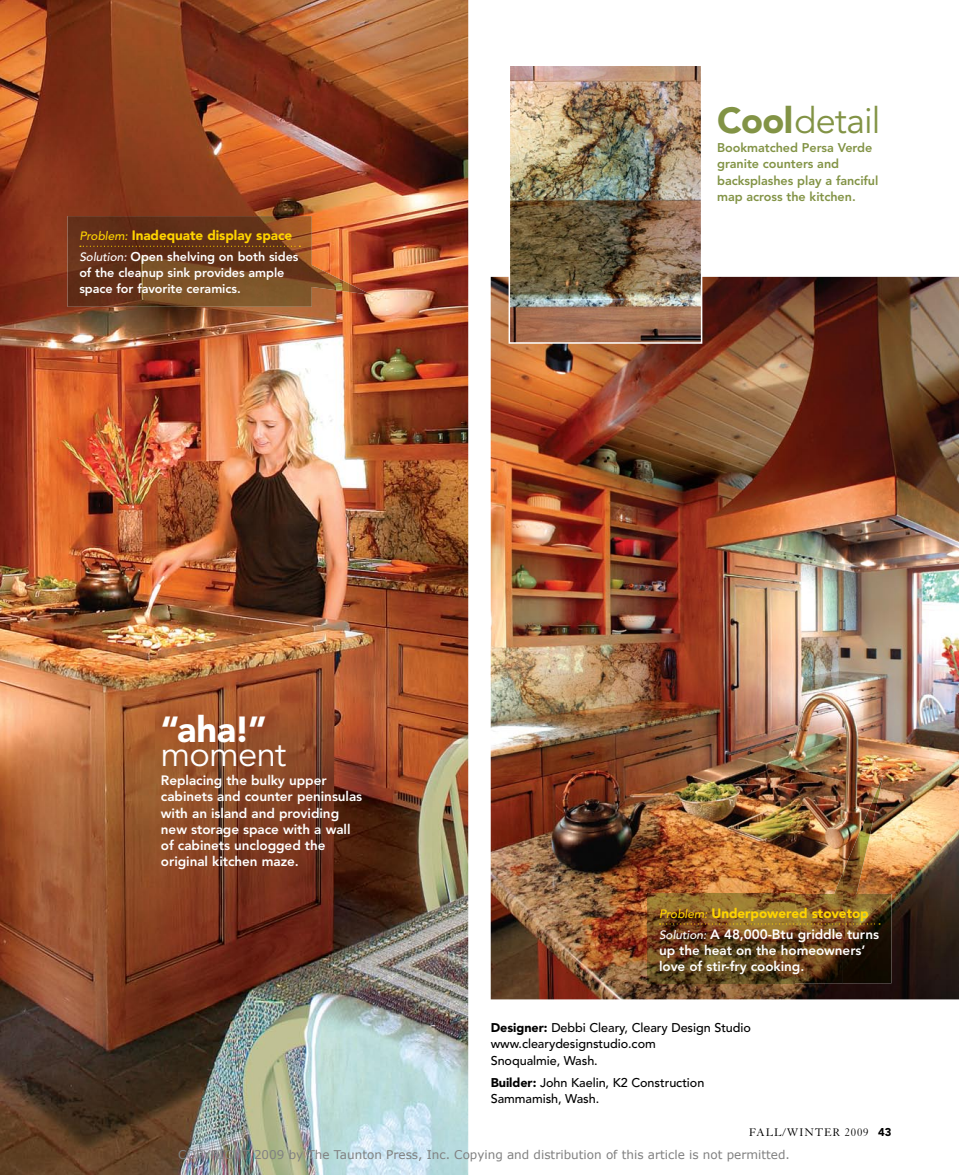
<style>
.page{position:relative;width:959px;height:1175px;background:#fff}
.page>*{position:absolute;margin:0;border:0;box-sizing:border-box;transform-origin:0 0}
.t1{font:36px "Avenir LT Std";letter-spacing:-.025em;color:#829345}
.t2{font:900 36px "Avenir LT Std";color:#fff}
.t3{font:34.5px "Avenir LT Std";letter-spacing:-.02em;color:#fff}
.t4{font:800 13.5px/16.2px "Avenir LT Std";letter-spacing:-.005em;color:#fff}
.t5{font:900 13.5px "Avenir LT Std";letter-spacing:-.005em;color:#ffd400}
.t6{font:500 12.6px/16.2px "Avenir LT Std";letter-spacing:-.005em;color:#000}
.t7{font:800 12.6px/16.2px "Avenir LT Std";letter-spacing:-.005em;color:#fff}
.t8{font:800 12.6px/16.2px "Avenir LT Std";letter-spacing:-.005em;color:#829345}
.t9{font:12px "Verdana";color:#808080}
.t10{font:12px "Granjon LT Std";letter-spacing:.07em;color:#000}
.s1{font-weight:500;font-style:italic;font-size:12px}
.s2{font-weight:900}
.s3{font-weight:500;font-style:italic;font-size:12px;color:#ffd400}
.s4{font-weight:900;color:#ffd400}
.s5{font-family:"Avenir LT Std";font-weight:900;font-size:11.25px}
</style>
<div class="page">
<img style="left:490px;top:277px;width:468px;height:722px">
<img style="left:0;top:0;width:468px;height:1174px">
<img style="left:511px;top:67px;width:188px;height:274px">
<div style="left:508px;top:64px;width:194px;height:280px;border:2px solid #fff"></div>
<img style="left:842px;top:774px;width:49px;height:209px">
<img style="left:793px;top:872px;width:50px;height:111px">
<img style="left:647px;top:894px;width:147px;height:89px">
<img style="left:68px;top:216px;width:303px;height:91px">
<svg style="left:659px;top:923px;width:221px;height:1px"></svg>
<svg style="left:80px;top:246px;width:220px;height:1px"></svg>
<p class="t5" style="left:79px;top:227px;width:214px"><span class="s1">Problem:</span> Inadequate display space</p>
<p class="t7" style="left:79px;top:248px;width:221px"><span class="s1">Solution:</span> Open shelving on both sides of the cleanup sink provides ample space for favorite ceramics.</p>
<h1 class="t1" style="left:717px;top:100px;width:165px"><span class="s2">Cool</span>detail</h1>
<p class="t8" style="left:717px;top:140px;width:163px">Bookmatched Persa Verde granite counters and backsplashes play a fanciful map across the kitchen.</p>
<h1 class="t2" style="left:161px;top:707px;width:107px">“aha!”</h1>
<h2 class="t3" style="left:161px;top:734px;width:127px">moment</h2>
<p class="t4" style="left:161px;top:772px;width:203px">Replacing the bulky upper cabinets and counter peninsulas with an island and providing new storage space with a wall of cabinets unclogged the original kitchen maze.</p>
<p class="t4" style="left:659px;top:903px;width:221px;line-height:20.7px"><span class="s3">Problem:</span> <span class="s4">Underpowered stovetop<br></span><span class="s1">Solution:</span> A 48,000-Btu griddle turns</p>
<p class="t4" style="left:659px;top:942px;width:208px">up the heat on the homeowners’ love of stir-fry cooking.</p>
<p class="t6" style="left:491px;top:1020px;width:262px"><span class="s2">Designer:</span> Debbi Cleary, Cleary Design Studio www.clearydesignstudio.com<br>Snoqualmie, Wash.</p>
<p class="t6" style="left:491px;top:1074px;width:215px"><span class="s2">Builder:</span> John Kaelin, K2 Construction<br>Sammamish, Wash.</p>
<p class="t10" style="left:749px;top:1126px;width:144px">FALL/WINTER 2009 <span class="s5">43</span></p>
<p class="t9" style="left:178px;top:1147px;width:613px">COPYRIGHT 2009 by The Taunton Press, Inc. Copying and distribution of this article is not permitted.</p>
</div>
